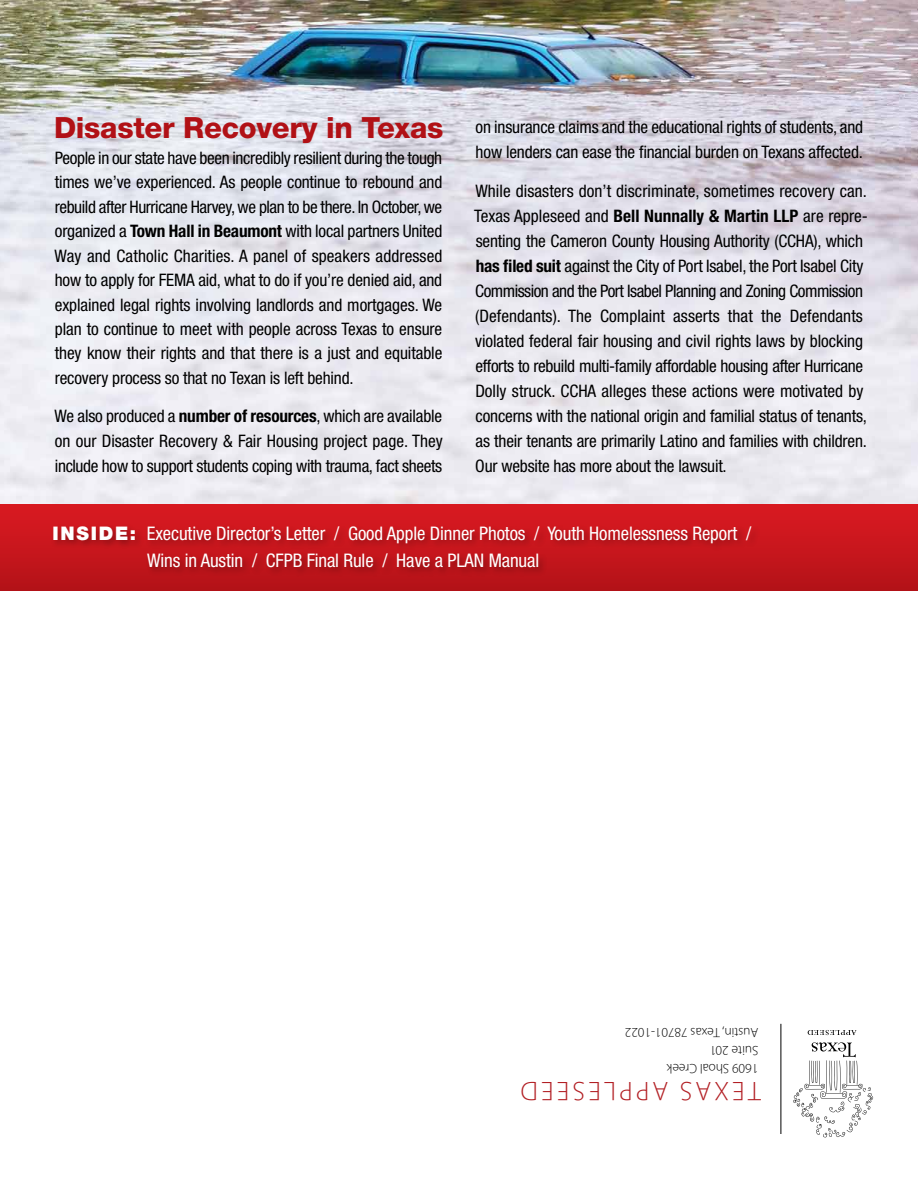
<style>
.page{position:relative;width:918px;height:1188px;background:#fff}
.page>*{position:absolute;margin:0;border:0;box-sizing:border-box;transform-origin:0 0}
.t1{font:800 29.25px "Helvetica Neue";letter-spacing:-.01em;color:#b11116}
.t2{font:300 27px "Myriad Pro";letter-spacing:.115em;color:#b21f24}
.t3{font:condensed 18.75px/27px "Helvetica Neue";letter-spacing:-.005em;color:#fff}
.t4{font:condensed 17.25px/25px "Helvetica Neue";letter-spacing:-.01em;color:#000;text-align:justify}
.t5{font:300 13.5px/18px "Myriad Pro";letter-spacing:-.005em;color:#000}
.s1{font-weight:700}
.s2{font-weight:900;font-stretch:normal}
</style>
<div class="page">
<img style="left:0;top:0;width:918px;height:504px">
<div style="left:0;top:504px;width:918px;height:88px;background:linear-gradient(to bottom,#db1a22,#b41218)"></div>
<div style="left:51px;top:524px;width:710px;height:53px;background:#000;opacity:.3"></div>
<svg style="left:808px;top:1030px;width:49px;height:5px"></svg>
<svg style="left:793px;top:1042px;width:80px;height:96px"></svg>
<hr style="left:781px;top:1024px;width:1px;height:110px;background:#000">
<h1 class="t1" style="left:54px;top:110px;width:391px">Disaster Recovery in Texas</h1>
<p class="t4" style="left:55px;top:145px;width:389px;line-height:24.5px">People in our state have been incredibly resilient during the tough times we’ve experienced. As people continue to rebound and rebuild after Hurricane Harvey, we plan to be there. In October, we organized a <span class="s1">Town Hall in Beaumont</span> with local partners United Way and Catholic Charities. A panel of speakers addressed how to apply for FEMA aid, what to do if you’re denied aid, and explained legal rights involving landlords and mortgages. We plan to continue to meet with people across Texas to ensure they know their rights and that there is a just and equitable recovery process so that no Texan is left behind.</p>
<p class="t4" style="left:55px;top:404px;width:390px">We also produced a <span class="s1">number of resources</span>, which are available on our Disaster Recovery &amp; Fair Housing project page. They include how to support students coping with trauma, fact sheets</p>
<p class="t4" style="left:476px;top:115px;width:389px">on insurance claims and the educational rights of students, and how lenders can ease the financial burden on Texans affected.</p>
<p class="t4" style="left:474px;top:178px;width:396px;text-align:left">While disasters don’t discriminate, sometimes recovery can.<br>Texas Appleseed and <span class="s1">Bell Nunnally &amp; Martin LLP</span> are repre&shy;senting the Cameron County Housing Authority (CCHA), which <span class="s1">has filed suit</span> against the City of Port Isabel, the Port Isabel City Commission and the Port Isabel Planning and Zoning Commission (Defendants). The Complaint asserts that the Defendants violated federal fair housing and civil rights laws by blocking efforts to rebuild multi-family affordable housing after Hurricane Dolly struck. CCHA alleges these actions were motivated by concerns with the national origin and familial status of tenants, as their tenants are primarily Latino and families with children.<br>Our website has more about the lawsuit.</p>
<p class="t3" style="left:147px;top:520px;width:606px;text-indent:-94px"><span class="s2">INSIDE:</span> Executive Director’s Letter / Good Apple Dinner Photos / Youth Homelessness Report /<br>Wins in Austin / CFPB Final Rule / Have a PLAN Manual</p>
<p class="t5" style="left:758px;top:1078px;width:135px;rotate:-180deg">1609 Shoal Creek<br>Suite 201<br>Austin, Texas 78701-1022</p>
<h2 class="t2" style="left:761px;top:1107px;width:241px;rotate:-180deg">Texas Appleseed</h2>
</div>
